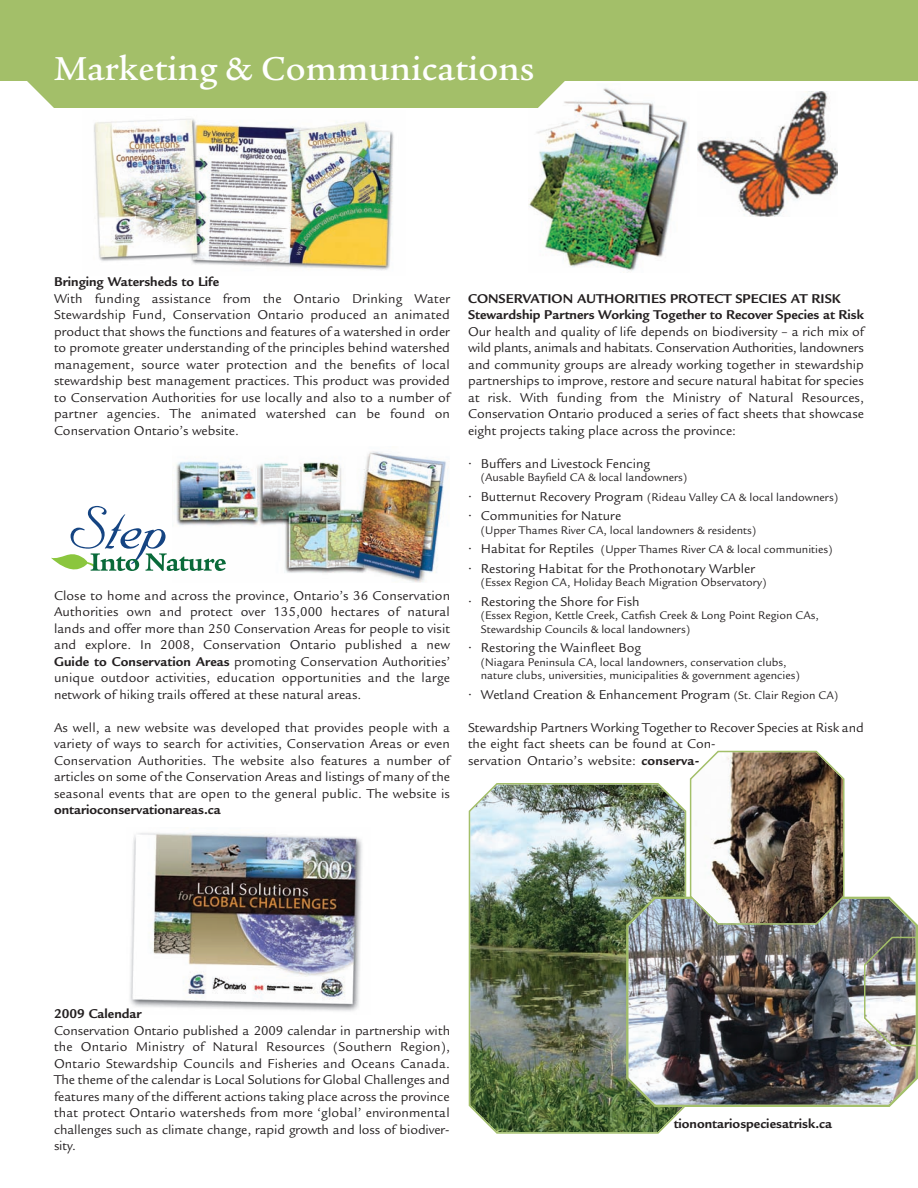
<style>
.page{position:relative;width:918px;height:1188px;background:#fff}
.page>*{position:absolute;margin:0;border:0;box-sizing:border-box;transform-origin:0 0}
.t1{font:500 36px "Legacy Serif Std";color:#fff}
.t2{font:13.8px/16.5px "Legacy Sans Std";color:#231f20;text-align:justify}
.t3{font:700 13.8px/16.5px "Legacy Sans Std";color:#231f20}
.t4{font:12px/13.5px "Legacy Sans Std";color:#231f20}
.s1{font-weight:700}
.s2{font-size:13.8px}
.s3{font-size:12px}
</style>
<div class="page">
<img style="left:130px;top:833px;width:232px;height:178px">
<img style="left:528px;top:87px;width:160px;height:184px">
<img style="left:176px;top:451px;width:273px;height:132px">
<svg style="left:51px;top:506px;width:175px;height:65px"></svg>
<img style="left:94px;top:119px;width:300px;height:151px">
<div style="left:0;top:0;width:918px;height:81px;background:#a3bf69"></div>
<div style="left:27px;top:81px;width:538px;height:27px;background:#a3bf69"></div>
<img style="left:469px;top:783px;width:217px;height:351px">
<img style="left:626px;top:897px;width:292px;height:210px">
<img style="left:864px;top:937px;width:54px;height:109px">
<img style="left:698px;top:91px;width:139px;height:126px">
<img style="left:690px;top:751px;width:154px;height:174px">
<h1 class="t1" style="left:54px;top:55px;width:482px">Marketing &amp; Communications</h1>
<p class="t3" style="left:54px;top:275px;width:167px">Bringing Watersheds to Life</p>
<p class="t2" style="left:54px;top:292px;width:398px">With funding assistance from the Ontario Drinking Water Stewardship Fund, Conservation Ontario produced an animated product that shows the functions and features of a watershed in order to promote greater understanding of the principles behind watershed management, source water protection and the benefits of local stewardship best management practices. This product was provided to Conservation Authorities for use locally and also to a number of partner agencies. The animated watershed can be found on Conservation Ontario’s website.</p>
<p class="t2" style="left:54px;top:589px;width:398px">Close to home and across the province, Ontario’s 36 Conservation Authorities own and protect over 135,000 hectares of natural lands and offer more than 250 Conservation Areas for people to visit and explore. In 2008, Conservation Ontario published a new <span class="s1">Guide to Conservation Areas</span> promoting Conservation Authorities’ unique outdoor activities, education opportunities and the large network of hiking trails offered at these natural areas.</p>
<p class="t2" style="left:54px;top:721px;width:398px">As well, a new website was developed that provides people with a variety of ways to search for activities, Conservation Areas or even Conservation Authorities. The website also features a number of articles on some of the Conservation Areas and listings of many of the seasonal events that are open to the general public. The website is</p>
<p class="t3" style="left:54px;top:803px;width:168px">ontarioconservationareas.ca</p>
<p class="t3" style="left:468px;top:292px;width:398px">CONSERVATION AUTHORITIES PROTECT SPECIES AT RISK<br>Stewardship Partners Working Together to Recover Species at Risk</p>
<p class="t2" style="left:468px;top:325px;width:398px">Our health and quality of life depends on biodiversity – a rich mix of wild plants, animals and habitats. Conservation Authorities, landowners and community groups are already working together in stewardship partnerships to improve, restore and secure natural habitat for species at risk. With funding from the Ministry of Natural Resources, Conservation Ontario produced a series of fact sheets that showcase eight projects taking place across the province:</p>
<p class="t2" style="left:468px;top:457px;width:184px">• Buffers and Livestock Fencing</p>
<p class="t4" style="left:481px;top:472px;width:208px">(Ausable Bayfield CA &amp; local landowners)</p>
<p class="t4" style="left:468px;top:492px;width:372px"><span class="s2">• Butternut Recovery Program</span> (Rideau Valley CA &amp; local landowners)</p>
<p class="t2" style="left:468px;top:509px;width:155px">• Communities for Nature</p>
<p class="t4" style="left:481px;top:525px;width:277px">(Upper Thames River CA, local landowners &amp; residents)</p>
<p class="t4" style="left:468px;top:544px;width:366px"><span class="s2">• Habitat for Reptiles</span> (Upper Thames River CA &amp; local communities)</p>
<p class="t2" style="left:468px;top:562px;width:289px">• Restoring Habitat for the Prothonotary Warbler</p>
<p class="t4" style="left:481px;top:577px;width:287px">(Essex Region CA, Holiday Beach Migration Observatory)</p>
<p class="t2" style="left:468px;top:595px;width:173px">• Restoring the Shore for Fish</p>
<p class="t4" style="left:481px;top:610px;width:339px">(Essex Region, Kettle Creek, Catfish Creek &amp; Long Point Region CAs,<br>Stewardship Councils &amp; local landowners)</p>
<p class="t2" style="left:468px;top:641px;width:175px">• Restoring the Wainfleet Bog</p>
<p class="t4" style="left:481px;top:657px;width:321px">(Niagara Peninsula CA, local landowners, conservation clubs, nature clubs, universities, municipalities &amp; government agencies)</p>
<p class="t2" style="left:468px;top:688px;width:372px">• Wetland Creation &amp; Enhancement Program <span class="s3">(St. Clair Region CA)</span></p>
<p class="t2" style="left:468px;top:721px;width:397px;text-align:left">Stewardship Partners Working Together to Recover Species at Risk and the eight fact sheets can be found at Con-<br>servation Ontario’s website: <span class="s1">conserva-</span></p>
<p class="t3" style="left:54px;top:1007px;width:89px">2009 Calendar</p>
<p class="t2" style="left:54px;top:1024px;width:398px">Conservation Ontario published a 2009 calendar in partnership with the Ontario Ministry of Natural Resources (Southern Region), Ontario Stewardship Councils and Fisheries and Oceans Canada.<br>The theme of the calendar is Local Solutions for Global Challenges and features many of the different actions taking place across the province that protect Ontario watersheds from more ‘global’ environmental challenges such as climate change, rapid growth and loss of biodiver&shy;sity.</p>
<p class="t3" style="left:674px;top:1117px;width:160px">tionontariospeciesatrisk.ca</p>
</div>
